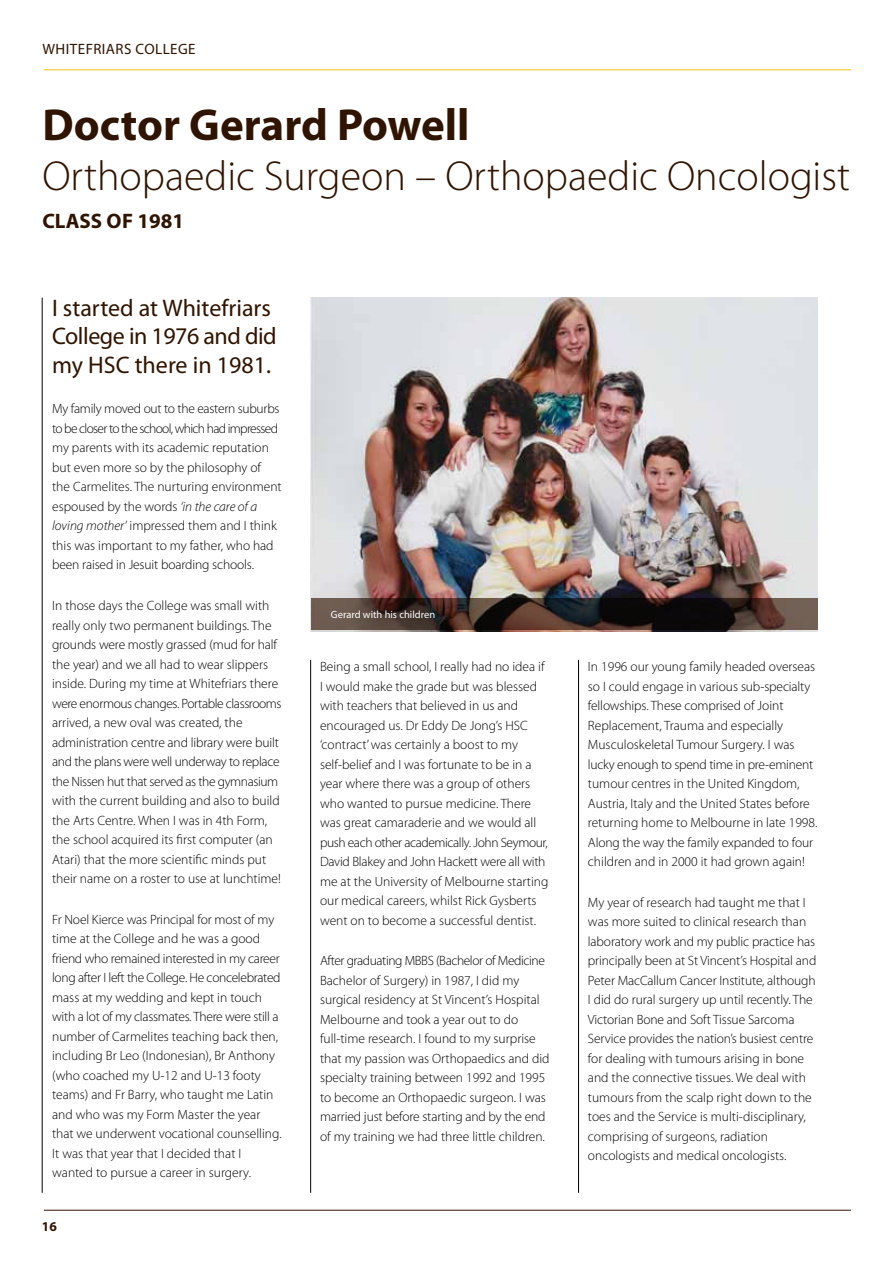
<style>
.page{position:relative;width:893px;height:1263px;background:#fff}
.page>*{position:absolute;margin:0;border:0;box-sizing:border-box;transform-origin:0 0}
.t1{font:700 45px "Myriad Pro";color:#2f1401}
.t2{font:300 42px "Myriad Pro";color:#2f1401}
.t3{font:24px/28.5px "Myriad Pro";color:#2f1401}
.t4{font:700 21px "Myriad Pro";color:#2f1401}
.t5{font:15px "Myriad Pro";letter-spacing:.03em;color:#2f1401}
.t6{font:300 13.5px/19.5px "Myriad Pro";color:#000}
.t7{font:700 13.5px "Myriad Pro";color:#2f1401}
.t8{font:10.5px "Myriad Pro";color:#fff}
.s1{font-style:italic}
</style>
<div class="page">
<hr style="left:44px;top:69px;width:807px;height:1px;background:#ffc20e">
<hr style="left:44px;top:1210px;width:807px;height:1px;background:#2f1401">
<hr style="left:578px;top:660px;width:1px;height:533px;background:#000">
<hr style="left:42px;top:298px;width:1px;height:895px;background:#000">
<hr style="left:310px;top:660px;width:1px;height:533px;background:#000">
<img style="left:311px;top:298px;width:506px;height:333px">
<svg style="left:311px;top:598px;width:506px;height:32px;background:#3b2d27"></svg>
<p class="t5" style="left:43px;top:39px;width:155px">WHITEFRIARS COLLEGE</p>
<h1 class="t1" style="left:42px;top:96px;width:429px">Doctor Gerard Powell</h1>
<h2 class="t2" style="left:42px;top:153px;width:809px">Orthopaedic Surgeon – Orthopaedic Oncologist</h2>
<h3 class="t4" style="left:42px;top:208px;width:143px">CLASS OF 1981</h3>
<h3 class="t3" style="left:52px;top:293px;width:226px">I started at Whitefriars<br>College in 1976 and did my HSC there in 1981.</h3>
<p class="t6" style="left:52px;top:399px;width:231px">My family moved out to the eastern suburbs to be closer to the school, which had impressed my parents with its academic reputation but even more so by the philosophy of the Carmelites. The nurturing environment espoused by the words <span class="s1">‘in the care of a loving mother’</span> impressed them and I think this was important to my father, who had been raised in Jesuit boarding schools.</p>
<p class="t6" style="left:52px;top:596px;width:231px">In those days the College was small with really only two permanent buildings. The grounds were mostly grassed (mud for half the year) and we all had to wear slippers inside. During my time at Whitefriars there were enormous changes. Portable classrooms arrived, a new oval was created, the administration centre and library were built and the plans were well underway to replace the Nissen hut that served as the gymnasium with the current building and also to build the Arts Centre. When I was in 4th Form, the school acquired its first computer (an Atari) that the more scientific minds put their name on a roster to use at lunchtime!</p>
<p class="t6" style="left:52px;top:910px;width:231px">Fr Noel Kierce was Principal for most of my time at the College and he was a good friend who remained interested in my career long after I left the College. He concelebrated mass at my wedding and kept in touch with a lot of my classmates. There were still a number of Carmelites teaching back then, including Br Leo (Indonesian), Br Anthony (who coached my U-12 and U-13 footy teams) and Fr Barry, who taught me Latin and who was my Form Master the year that we underwent vocational counselling.<br>It was that year that I decided that I wanted to pursue a career in surgery.</p>
<p class="t7" style="left:42px;top:1217px;width:16px">16</p>
<p class="t8" style="left:331px;top:608px;width:106px">Gerard with his children</p>
<p class="t6" style="left:320px;top:657px;width:230px">Being a small school, I really had no idea if I would make the grade but was blessed with teachers that believed in us and encouraged us. Dr Eddy De Jong’s HSC ‘contract’ was certainly a boost to my self-belief and I was fortunate to be in a year where there was a group of others who wanted to pursue medicine. There was great camaraderie and we would all push each other academically. John Seymour, David Blakey and John Hackett were all with me at the University of Melbourne starting our medical careers, whilst Rick Gysberts went on to become a successful dentist.</p>
<p class="t6" style="left:320px;top:951px;width:231px">After graduating MBBS (Bachelor of Medicine Bachelor of Surgery) in 1987, I did my surgical residency at St Vincent’s Hospital Melbourne and took a year out to do full-time research. I found to my surprise that my passion was Orthopaedics and did specialty training between 1992 and 1995 to become an Orthopaedic surgeon. I was married just before starting and by the end of my training we had three little children.</p>
<p class="t6" style="left:588px;top:657px;width:231px">In 1996 our young family headed overseas so I could engage in various sub-specialty fellowships. These comprised of Joint Replacement, Trauma and especially Musculoskeletal Tumour Surgery. I was lucky enough to spend time in pre-eminent tumour centres in the United Kingdom, Austria, Italy and the United States before returning home to Melbourne in late 1998.<br>Along the way the family expanded to four children and in 2000 it had grown again!</p>
<p class="t6" style="left:588px;top:893px;width:230px">My year of research had taught me that I was more suited to clinical research than laboratory work and my public practice has principally been at St Vincent’s Hospital and Peter MacCallum Cancer Institute, although I did do rural surgery up until recently. The Victorian Bone and Soft Tissue Sarcoma Service provides the nation’s busiest centre for dealing with tumours arising in bone and the connective tissues. We deal with tumours from the scalp right down to the toes and the Service is multi-disciplinary, comprising of surgeons, radiation oncologists and medical oncologists.</p>
</div>
